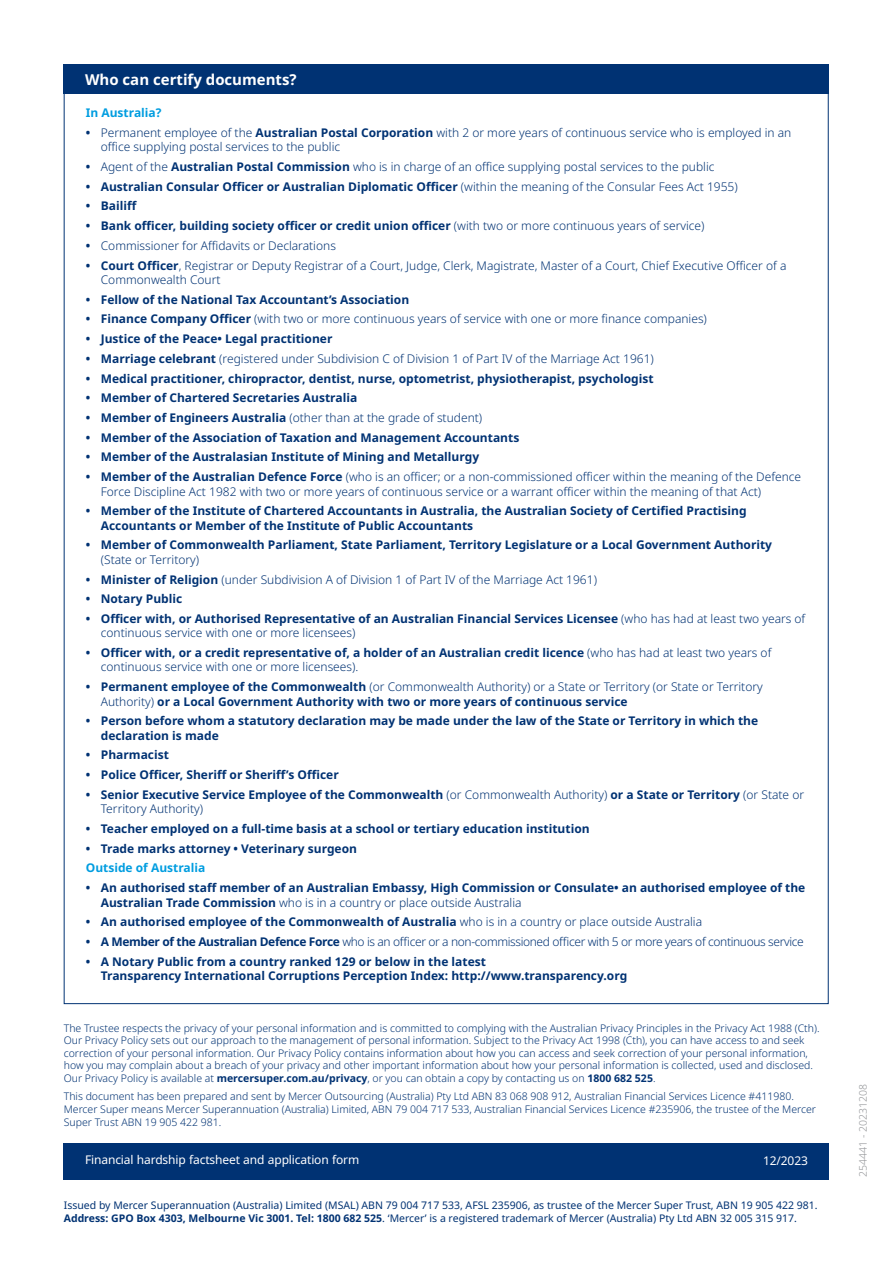
<style>
.page{position:relative;width:893px;height:1263px;background:#fff}
.page>*{position:absolute;margin:0;border:0;box-sizing:border-box;transform-origin:0 0}
.t1{font:700 15px "Noto Sans";color:#fff}
.t2{font:700 12px/14.4px "Noto Sans";color:#003273}
.t3{font:300 12px/14.4px "Noto Sans";color:#003273}
.t4{font:300 12px "Noto Sans";letter-spacing:-.03em;color:#003273}
.t5{font:12px "Noto Sans";letter-spacing:-.01em;color:#fff}
.t6{font:700 12px "Noto Sans";color:#009de0}
.t7{font:300 10.5px/12.6px "Noto Sans";color:#003273}
.t8{font:10.5px/12.6px "Noto Sans";color:#003273}
.t9{font:300 10.5px "Noto Sans";color:#939598}
.s1{font-weight:700}
.s2{font-weight:300}
</style>
<div class="page">
<div style="left:64px;top:1143px;width:765px;height:36px;background:#003273"></div>
<div style="left:64px;top:64px;width:765px;height:30px;background:#003273"></div>
<p class="t1" style="left:85px;top:69px;width:213px">Who can certify documents?</p>
<p class="t6" style="left:86px;top:104px;width:77px">In Australia?</p>
<p class="t3" style="left:101px;top:126px;width:692px;text-indent:-15px"><span class="s1">•</span> Permanent employee of the <span class="s1">Australian Postal Corporation</span> with 2 or more years of continuous service who is employed in an office supplying postal services to the public</p>
<p class="t3" style="left:86px;top:160px;width:630px"><span class="s1">•</span> Agent of the <span class="s1">Australian Postal Commission</span> who is in charge of an office supplying postal services to the public</p>
<p class="t2" style="left:86px;top:179px;width:653px">• Australian Consular Officer or Australian Diplomatic Officer <span class="s2">(within the meaning of the Consular Fees Act 1955)</span></p>
<p class="t2" style="left:86px;top:199px;width:53px">• Bailiff</p>
<p class="t2" style="left:86px;top:219px;width:620px">• Bank officer, building society officer or credit union officer <span class="s2">(with two or more continuous years of service)</span></p>
<p class="t3" style="left:86px;top:239px;width:252px"><span class="s1">•</span> Commissioner for Affidavits or Declarations</p>
<p class="t3" style="left:101px;top:258px;width:687px;text-indent:-15px"><span class="s1">• Court Officer</span>, Registrar or Deputy Registrar of a Court, Judge, Clerk, Magistrate, Master of a Court, Chief Executive Officer of a<br>Commonwealth Court</p>
<p class="t2" style="left:86px;top:292px;width:325px">• Fellow of the National Tax Accountant’s Association</p>
<p class="t3" style="left:86px;top:312px;width:623px"><span class="s1">• Finance Company Officer</span> (with two or more continuous years of service with one or more finance companies)</p>
<p class="t2" style="left:86px;top:332px;width:248px">• Justice of the Peace• Legal practitioner</p>
<p class="t3" style="left:86px;top:352px;width:570px"><span class="s1">• Marriage celebrant</span> (registered under Subdivision C of Division 1 of Part IV of the Marriage Act 1961)</p>
<p class="t2" style="left:86px;top:371px;width:569px">• Medical practitioner, chiropractor, dentist, nurse, optometrist, physiotherapist, psychologist</p>
<p class="t2" style="left:86px;top:391px;width:273px">• Member of Chartered Secretaries Australia</p>
<p class="t3" style="left:86px;top:411px;width:398px"><span class="s1">• Member of Engineers Australia</span> (other than at the grade of student)</p>
<p class="t2" style="left:86px;top:430px;width:435px">• Member of the Association of Taxation and Management Accountants</p>
<p class="t2" style="left:86px;top:450px;width:395px">• Member of the Australasian Institute of Mining and Metallurgy</p>
<p class="t3" style="left:101px;top:470px;width:702px;text-indent:-15px"><span class="s1">• Member of the Australian Defence Force</span> (who is an officer; or a non-commissioned officer within the meaning of the Defence<br>Force Discipline Act 1982 with two or more years of continuous service or a warrant officer within the meaning of that Act)</p>
<p class="t2" style="left:101px;top:504px;width:647px;text-indent:-15px">• Member of the Institute of Chartered Accountants in Australia, the Australian Society of Certified Practising<br>Accountants or Member of the Institute of Public Accountants</p>
<p class="t2" style="left:86px;top:538px;width:688px">• Member of Commonwealth Parliament, State Parliament, Territory Legislature or a Local Government Authority</p>
<p class="t3" style="left:101px;top:552px;width:100px">(State or Territory)</p>
<p class="t3" style="left:86px;top:572px;width:513px"><span class="s1">• Minister of Religion</span> (under Subdivision A of Division 1 of Part IV of the Marriage Act 1961)</p>
<p class="t2" style="left:86px;top:592px;width:98px">• Notary Public</p>
<p class="t2" style="left:101px;top:612px;width:706px;text-indent:-15px">• Officer with, or Authorised Representative of an Australian Financial Services Licensee <span class="s2">(who has had at least two years of continuous service with one or more licensees)</span></p>
<p class="t2" style="left:101px;top:646px;width:672px;text-indent:-15px">• Officer with, or a credit representative of, a holder of an Australian credit licence <span class="s2">(who has had at least two years of continuous service with one or more licensees).</span></p>
<p class="t2" style="left:101px;top:680px;width:663px;text-indent:-15px">• Permanent employee of the Commonwealth <span class="s2">(or Commonwealth Authority) or a State or Territory (or State or Territory<br>Authority)</span> or a Local Government Authority with two or more years of continuous service</p>
<p class="t2" style="left:101px;top:714px;width:659px;text-indent:-15px">• Person before whom a statutory declaration may be made under the law of the State or Territory in which the declaration is made</p>
<p class="t2" style="left:86px;top:748px;width:85px">• Pharmacist</p>
<p class="t2" style="left:86px;top:768px;width:255px">• Police Officer, Sheriff or Sheriff’s Officer</p>
<p class="t2" style="left:101px;top:787px;width:705px;text-indent:-15px">• Senior Executive Service Employee of the Commonwealth <span class="s2">(or Commonwealth Authority)</span> or a State or Territory <span class="s2">(or State or<br>Territory Authority)</span></p>
<p class="t2" style="left:86px;top:822px;width:505px">• Teacher employed on a full-time basis at a school or tertiary education institution</p>
<p class="t2" style="left:86px;top:841px;width:273px">• Trade marks attorney • Veterinary surgeon</p>
<p class="t6" style="left:86px;top:859px;width:121px">Outside of Australia</p>
<p class="t2" style="left:101px;top:881px;width:706px;text-indent:-15px">• An authorised staff member of an Australian Embassy, High Commission or Consulate• an authorised employee of the<br>Australian Trade Commission <span class="s2">who is in a country or place outside Australia</span></p>
<p class="t2" style="left:86px;top:915px;width:618px">• An authorised employee of the Commonwealth of Australia <span class="s2">who is in a country or place outside Australia</span></p>
<p class="t4" style="left:86px;top:933px;width:719px"><span class="s1">• A Member of the Australian Defence Force</span> who is an officer or a non-commissioned officer with 5 or more years of continuous service</p>
<p class="t2" style="left:101px;top:954px;width:528px;text-indent:-15px">• A Notary Public from a country ranked 129 or below in the latest<br>Transparency International Corruptions Perception Index: http://www.transparency.org</p>
<p class="t7" style="left:64px;top:1022px;width:757px">The Trustee respects the privacy of your personal information and is committed to complying with the Australian Privacy Principles in the Privacy Act 1988 (Cth).<br>Our Privacy Policy sets out our approach to the management of personal information. Subject to the Privacy Act 1998 (Cth), you can have access to and seek correction of your personal information. Our Privacy Policy contains information about how you can access and seek correction of your personal information, how you may complain about a breach of your privacy and other important information about how your personal information is collected, used and disclosed.<br>Our Privacy Policy is available at <span class="s1">mercersuper.com.au/privacy</span>, or you can obtain a copy by contacting us on <span class="s1">1800 682 525</span>.</p>
<p class="t7" style="left:64px;top:1090px;width:754px">This document has been prepared and sent by Mercer Outsourcing (Australia) Pty Ltd ABN 83 068 908 912, Australian Financial Services Licence #411980.<br>Mercer Super means Mercer Superannuation (Australia) Limited, ABN 79 004 717 533, Australian Financial Services Licence #235906, the trustee of the Mercer<br>Super Trust ABN 19 905 422 981.</p>
<p class="t9" style="left:855px;top:1177px;width:94px;rotate:-90deg">254441 - 20231208</p>
<p class="t5" style="left:85px;top:1151px;width:276px">Financial hardship factsheet and application form</p>
<p class="t5" style="left:763px;top:1153px;width:46px">12/2023</p>
<p class="t8" style="left:64px;top:1199px;width:755px">Issued by Mercer Superannuation (Australia) Limited (MSAL) ABN 79 004 717 533, AFSL 235906, as trustee of the Mercer Super Trust, ABN 19 905 422 981.<br><span class="s1">Address: GPO Box 4303, Melbourne Vic 3001. Tel: 1800 682 525</span>. ‘Mercer’ is a registered trademark of Mercer (Australia) Pty Ltd ABN 32 005 315 917.</p>
</div>
